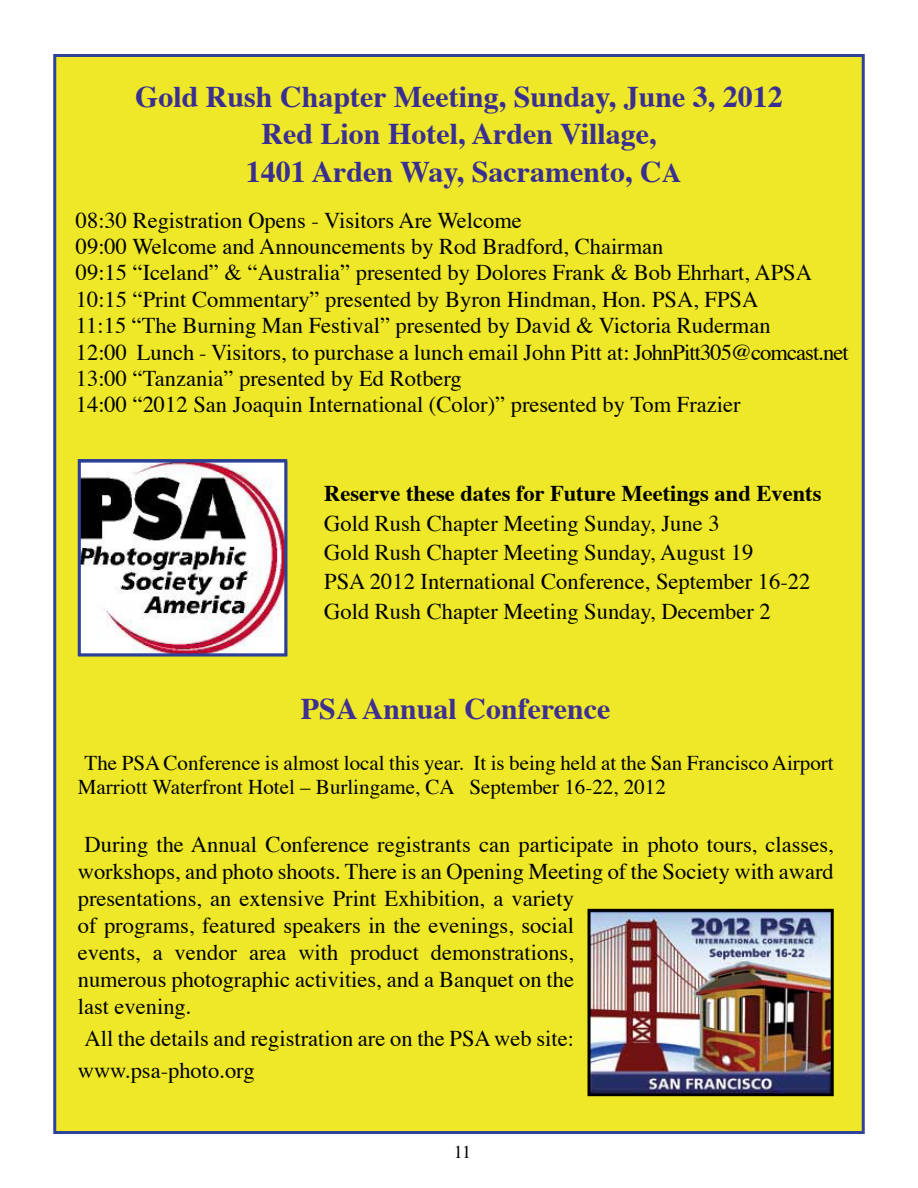
<style>
.page{position:relative;width:918px;height:1188px;background:#fff}
.page>*{position:absolute;margin:0;border:0;box-sizing:border-box;transform-origin:0 0}
.t1{font:700 30px/37.5px "Times";color:#3a2f90;text-align:center}
.t2{font:700 30px "Times";color:#3f2f90}
.t3{font:22.5px/26.4px "Times";color:#000}
.t4{font:700 22.5px "Times";color:#000}
.t5{font:21px/24px "Times";color:#000}
.t6{font:18px "Times";color:#000}
.s1{font-size:27px}
</style>
<div class="page">
<div style="left:53px;top:54px;width:812px;height:1080px;background:#eee828;border:3px solid #30439b"></div>
<img style="left:592px;top:913px;width:238px;height:179px">
<div style="left:588px;top:909px;width:246px;height:187px;border:3px solid #000"></div>
<img style="left:82px;top:464px;width:201px;height:188px">
<div style="left:78px;top:459px;width:209px;height:197px;border:3px solid #2c409a"></div>
<h1 class="t1" style="left:135px;top:79px;width:649px">Gold Rush Chapter Meeting, Sunday, June 3, 2012<br>Red Lion Hotel, Arden Village,<br>1401 Arden Way, Sacramento, C<span class="s1">A</span></h1>
<p class="t3" style="left:76px;top:208px;width:775px">08:30 Registration Opens - Visitors Are Welcome<br>09:00 Welcome and Announcements by Rod Bradford, Chairman<br>09:15 “Iceland” &amp; “Australia” presented by Dolores Frank &amp; Bob Ehrhart, APSA 10:15 “Print Commentary” presented by Byron Hindman, Hon. PSA, FPSA<br>11:15 “The Burning Man Festival” presented by David &amp; Victoria Ruderman<br>12:00 Lunch - Visitors, to purchase a lunch email John Pitt at: JohnPitt305@comcast.net 13:00 “Tanzania” presented by Ed Rotberg<br>14:00 “2012 San Joaquin International (Color)” presented by Tom Frazier</p>
<p class="t4" style="left:324px;top:479px;width:499px">Reserve these dates for Future Meetings and Events</p>
<p class="t3" style="left:324px;top:510px;width:488px;line-height:29.4px">Gold Rush Chapter Meeting Sunday, June 3<br>Gold Rush Chapter Meeting Sunday, August 19<br>PSA 2012 International Conference, September 16-22<br>Gold Rush Chapter Meeting Sunday, December 2</p>
<h1 class="t2" style="left:301px;top:689px;width:311px">PSA Annual Conference</h1>
<p class="t5" style="left:78px;top:753px;width:758px;text-indent:7px">The PSA Conference is almost local this year. It is being held at the San Francisco Airport<br>Marriott Waterfront Hotel – Burlingame, CA September 16-22, 2012</p>
<p class="t3" style="left:78px;top:832px;width:758px;line-height:27px;text-indent:7px">During the Annual Conference registrants can participate in photo tours, classes, workshops, and photo shoots. There is an Opening Meeting of the Society with award presentations, an extensive Print Exhibition, a variety<br>of programs, featured speakers in the evenings, social<br>events, a vendor area with product demonstrations,<br>numerous photographic activities, and a Banquet on the<br>last evening.</p>
<p class="t3" style="left:78px;top:1024px;width:498px;line-height:32.4px;text-indent:7px">All the details and registration are on the PSA web site: www.psa-photo.org</p>
<p class="t6" style="left:454px;top:1141px;width:19px">11</p>
</div>
